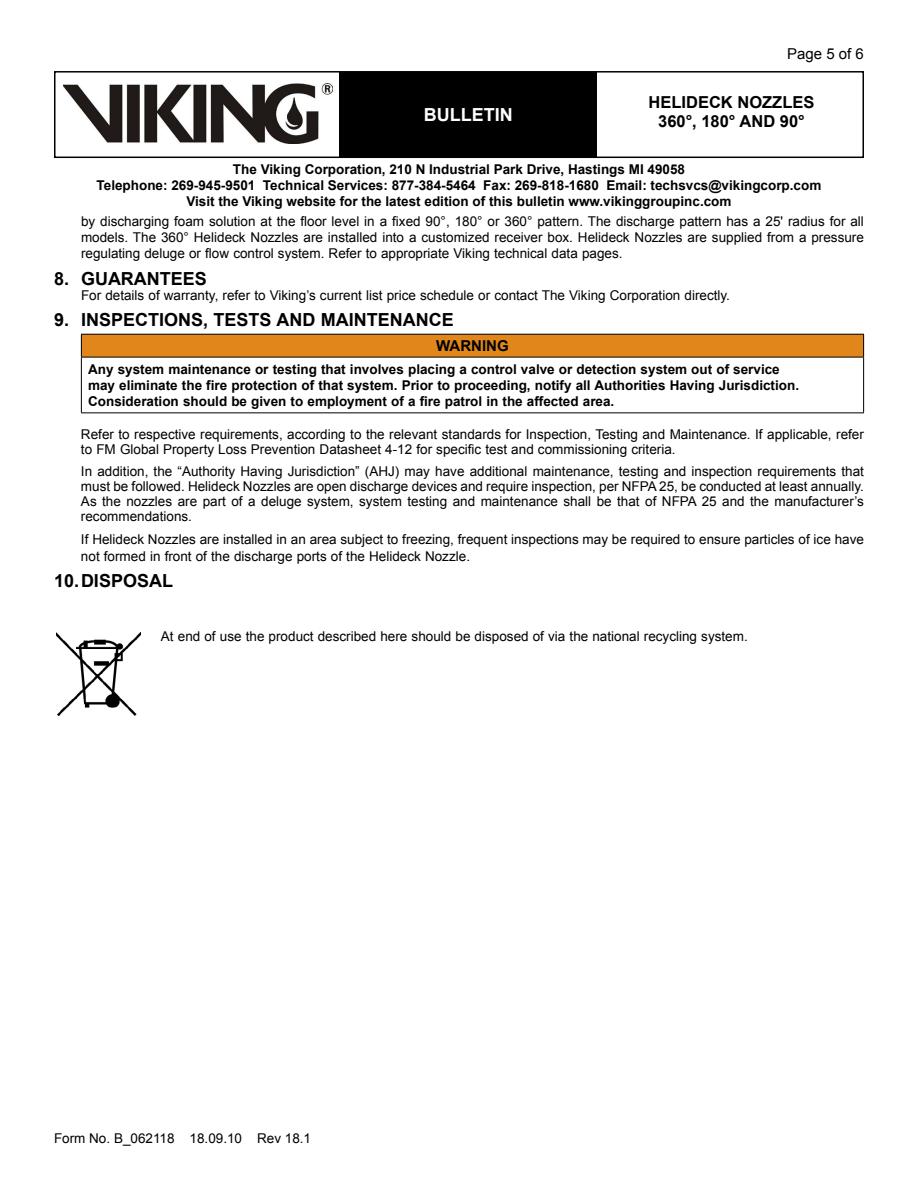
<style>
.page{position:relative;width:918px;height:1188px;background:#fff}
.page>*{position:absolute;margin:0;border:0;box-sizing:border-box;transform-origin:0 0}
.t1{font:700 18px "Arial";color:#000}
.t2{font:700 18px "Arial";color:#fff}
.t3{font:700 16.5px/19.8px "Arial";color:#000;text-align:center}
.t4{font:15px "Arial";color:#000}
.t5{font:700 15px "Arial";color:#000}
.t6{font:13.5px/15px "Arial";color:#000;text-align:justify}
.t7{font:700 13.5px/16.2px "Arial";color:#000;text-align:center}
</style>
<div class="page">
<div style="left:54px;top:71px;width:810px;height:87px;border:2px solid #000"></div>
<div style="left:340px;top:72px;width:257px;height:85px;background:#000"></div>
<img style="left:63px;top:83px;width:269px;height:60px">
<div style="left:81px;top:334px;width:783px;height:23px;background:#e0861b"></div>
<hr style="left:81px;top:334px;width:783px;height:1px;background:#000">
<svg style="left:81px;top:335px;width:1px;height:22px"></svg>
<svg style="left:863px;top:335px;width:1px;height:22px"></svg>
<hr style="left:81px;top:357px;width:783px;height:1px;background:#000">
<hr style="left:81px;top:357px;width:1px;height:55px;background:#000">
<hr style="left:863px;top:357px;width:1px;height:55px;background:#000">
<hr style="left:81px;top:412px;width:783px;height:1px;background:#000">
<img style="left:57px;top:632px;width:84px;height:84px">
<h1 class="t2" style="left:424px;top:102px;width:90px">BULLETIN</h1>
<p class="t4" style="left:787px;top:43px;width:78px">Page 5 of 6</p>
<p class="t3" style="left:649px;top:92px;width:167px">HELIDECK NOZZLES<br>360°, 180° AND 90°</p>
<p class="t7" style="left:97px;top:161px;width:726px">The Viking Corporation, 210 N Industrial Park Drive, Hastings MI 49058<br>Telephone: 269-945-9501 Technical Services: 877-384-5464 Fax: 269-818-1680 Email: techsvcs@vikingcorp.com<br>Visit the Viking website for the latest edition of this bulletin www.vikinggroupinc.com</p>
<p class="t6" style="left:81px;top:213px;width:784px;line-height:16.2px">by discharging foam solution at the floor level in a fixed 90°, 180° or 360° pattern. The discharge pattern has a 25ʹ radius for all models. The 360° Helideck Nozzles are installed into a customized receiver box. Helideck Nozzles are supplied from a pressure regulating deluge or flow control system. Refer to appropriate Viking technical data pages.</p>
<h1 class="t1" style="left:54px;top:266px;width:154px">8. GUARANTEES</h1>
<p class="t6" style="left:81px;top:288px;width:651px">For details of warranty, refer to Viking’s current list price schedule or contact The Viking Corporation directly.</p>
<h1 class="t1" style="left:54px;top:308px;width:401px">9. INSPECTIONS, TESTS AND MAINTENANCE</h1>
<p class="t5" style="left:436px;top:336px;width:74px">WARNING</p>
<p class="t7" style="left:88px;top:361px;width:713px;text-align:left">Any system maintenance or testing that involves placing a control valve or detection system out of service may eliminate the fire protection of that system. Prior to proceeding, notify all Authorities Having Jurisdiction.<br>Consideration should be given to employment of a fire patrol in the affected area.</p>
<p class="t6" style="left:81px;top:427px;width:784px">Refer to respective requirements, according to the relevant standards for Inspection, Testing and Maintenance. If applicable, refer to FM Global Property Loss Prevention Datasheet 4-12 for specific test and commissioning criteria.</p>
<p class="t6" style="left:81px;top:464px;width:784px">In addition, the “Authority Having Jurisdiction” (AHJ) may have additional maintenance, testing and inspection requirements that must be followed. Helideck Nozzles are open discharge devices and require inspection, per NFPA 25, be conducted at least annually.<br>As the nozzles are part of a deluge system, system testing and maintenance shall be that of NFPA 25 and the manufacturer’s recommendations.</p>
<p class="t6" style="left:81px;top:531px;width:784px;line-height:16.5px">If Helideck Nozzles are installed in an area subject to freezing, frequent inspections may be required to ensure particles of ice have not formed in front of the discharge ports of the Helideck Nozzle.</p>
<h1 class="t1" style="left:54px;top:569px;width:121px">10.DISPOSAL</h1>
<p class="t6" style="left:161px;top:629px;width:588px">At end of use the product described here should be disposed of via the national recycling system.</p>
<p class="t6" style="left:54px;top:1131px;width:259px">Form No. B_062118 18.09.10 Rev 18.1</p>
</div>
